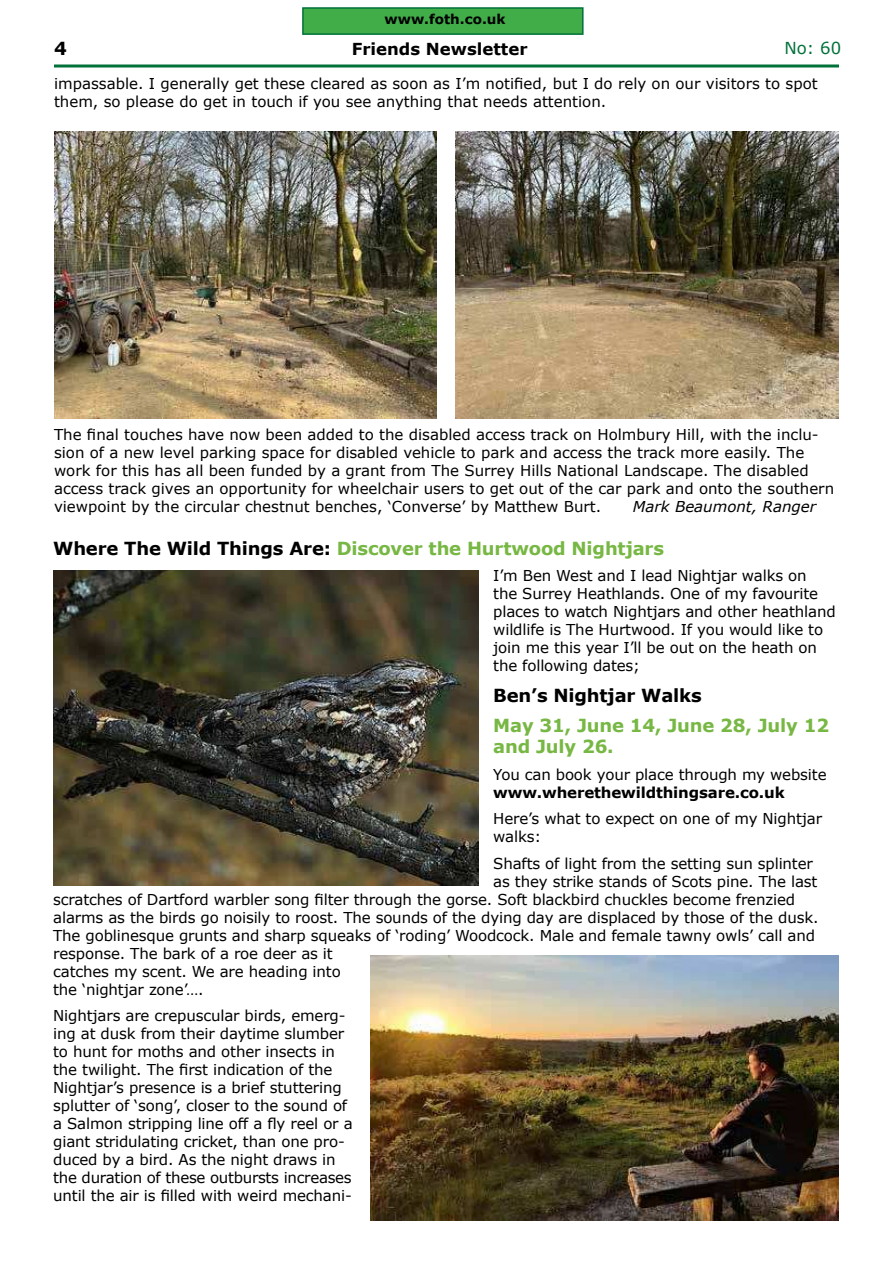
<style>
.page{position:relative;width:893px;height:1263px;background:#fff}
.page>*{position:absolute;margin:0;border:0;box-sizing:border-box;transform-origin:0 0}
.t1{font:700 18px/21.6px "Verdana";letter-spacing:-.01em;color:#77b743}
.t2{font:700 18px "Verdana";letter-spacing:-.01em;color:#000}
.t3{font:700 16.5px "Verdana";color:#000}
.t4{font:16.5px "Verdana";color:#007139}
.t5{font:15px/18px "Verdana";letter-spacing:-.01em;color:#000}
.t6{font:700 15px "Verdana";letter-spacing:-.01em;color:#000}
.t7{font:italic 15px "Verdana";color:#000}
.t8{font:700 13.5px "Verdana";color:#000}
.s1{color:#000}
</style>
<div class="page">
<div style="left:302px;top:7px;width:282px;height:28px;background:#41ad49;border:2px solid #007139"></div>
<svg style="left:54px;top:64px;width:785px;height:4px;background:#3f946a"></svg>
<img style="left:53px;top:570px;width:426px;height:315px">
<img style="left:54px;top:132px;width:383px;height:287px">
<img style="left:455px;top:132px;width:383px;height:287px">
<img style="left:370px;top:955px;width:468px;height:266px">
<p class="t8" style="left:385px;top:14px;width:122px">www.foth.co.uk</p>
<p class="t3" style="left:352px;top:42px;width:177px">Friends Newsletter</p>
<p class="t2" style="left:54px;top:41px;width:14px">4</p>
<p class="t4" style="left:784px;top:41px;width:58px">No: 60</p>
<p class="t5" style="left:54px;top:74px;width:765px">impassable. I generally get these cleared as soon as I’m noti昀椀ed, but I do rely on our visitors to spot them, so please do get in touch if you see anything that needs attention.</p>
<p class="t5" style="left:54px;top:425px;width:782px">The 昀椀nal touches have now been added to the disabled access track on Holmbury Hill, with the inclu&shy;sion of a new level parking space for disabled vehicle to park and access the track more easily. The work for this has all been funded by a grant from The Surrey Hills National Landscape. The disabled access track gives an opportunity for wheelchair users to get out of the car park and onto the southern viewpoint by the circular chestnut benches, ‘Converse’ by Matthew Burt.</p>
<p class="t7" style="left:633px;top:500px;width:185px">Mark Beaumont, Ranger</p>
<p class="t1" style="left:53px;top:539px;width:612px"><span class="s1">Where The Wild Things Are:</span> Discover the Hurtwood Nightjars</p>
<p class="t5" style="left:493px;top:568px;width:344px">I’m Ben West and I lead Nightjar walks on<br>the Surrey Heathlands. One of my favourite places to watch Nightjars and other heathland wildlife is The Hurtwood. If you would like to join me this year I’ll be out on the heath on the following dates;</p>
<p class="t2" style="left:493px;top:688px;width:210px">Ben’s Nightjar Walks</p>
<p class="t1" style="left:493px;top:716px;width:337px">May 31, June 14, June 28, July 12 and July 26.</p>
<p class="t5" style="left:493px;top:766px;width:335px">You can book your place through my website</p>
<p class="t6" style="left:493px;top:786px;width:293px">www.wherethewildthingsare.co.uk</p>
<p class="t5" style="left:493px;top:811px;width:330px">Here’s what to expect on one of my Nightjar walks:</p>
<p class="t5" style="left:493px;top:855px;width:321px">Shafts of light from the setting sun splinter</p>
<p class="t5" style="left:493px;top:873px;width:326px">as they strike stands of Scots pine. The last</p>
<p class="t5" style="left:53px;top:890px;width:743px">scratches of Dartford warbler song 昀椀lter through the gorse. Soft blackbird chuckles become frenzied</p>
<p class="t5" style="left:53px;top:909px;width:767px">alarms as the birds go noisily to roost. The sounds of the dying day are displaced by those of the dusk.</p>
<p class="t5" style="left:53px;top:927px;width:763px">The goblinesque grunts and sharp squeaks of ‘roding’ Woodcock. Male and female tawny owls’ call and</p>
<p class="t5" style="left:53px;top:945px;width:281px">response. The bark of a roe deer as it</p>
<p class="t5" style="left:53px;top:963px;width:289px">catches my scent. We are heading into</p>
<p class="t5" style="left:53px;top:981px;width:152px">the ‘nightjar zone’….</p>
<p class="t5" style="left:53px;top:1008px;width:301px">Nightjars are crepuscular birds, emerg&shy;ing at dusk from their daytime slumber to hunt for moths and other insects in the twilight. The 昀椀rst indication of the Nightjar’s presence is a brief stuttering splutter of ‘song’, closer to the sound of a Salmon stripping line o昀昀 a 昀氀y reel or a giant stridulating cricket, than one pro&shy;duced by a bird. As the night draws in the duration of these outbursts increases until the air is 昀椀lled with weird mechani-</p>
</div>
